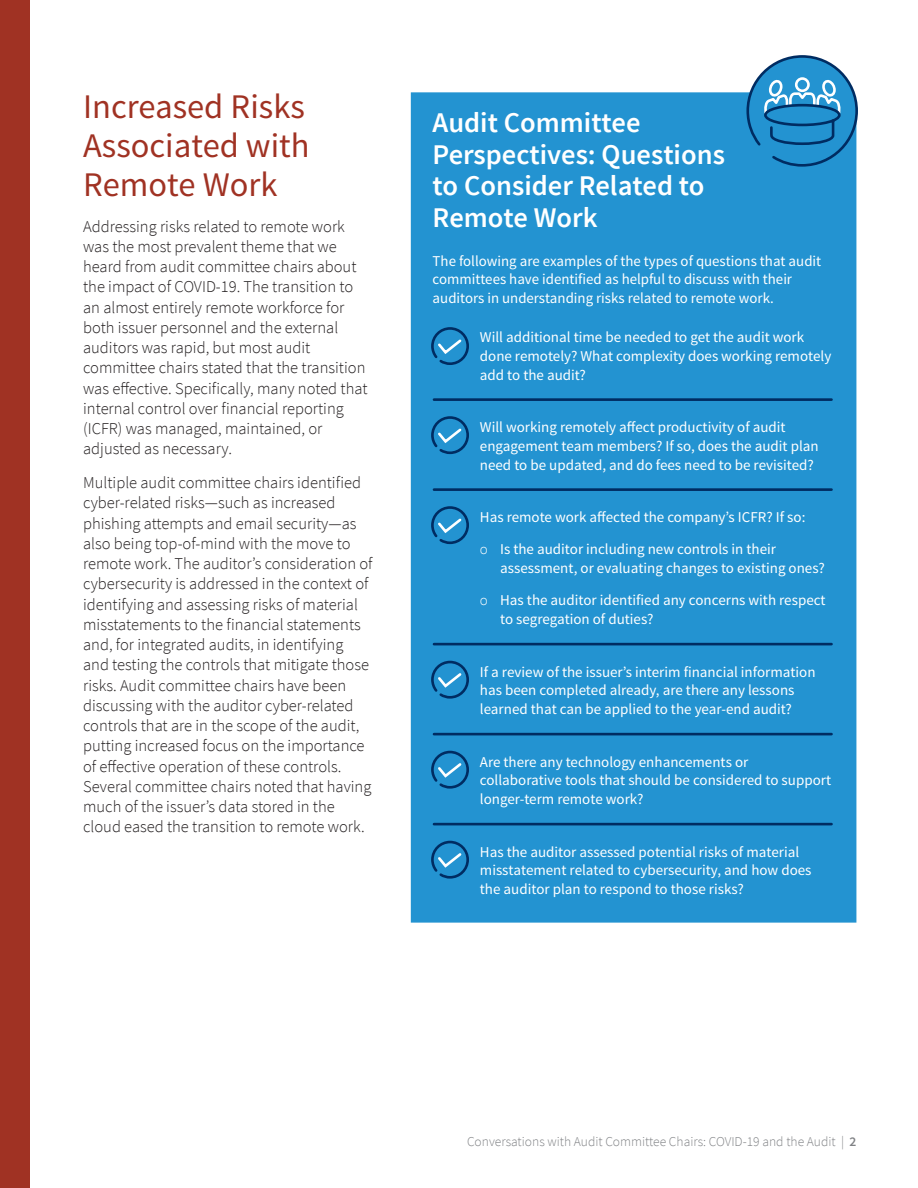
<style>
.page{position:relative;width:918px;height:1188px;background:#fff}
.page>*{position:absolute;margin:0;border:0;box-sizing:border-box;transform-origin:0 0}
.Header_1{font:34.5px/39px "Source Sans Pro";color:#a03223}
.Call_Out_Header{font:600 28.5px/31.5px "Source Sans Pro";color:#fff}
.Body_Copy{font:300 16.5px/20.2px "Source Sans Pro";color:#231f20}
.Bullets_-_Level_1{font:15px/18.8px "Source Sans Pro";color:#fff}
.Call_Out_Body_Copy{font:15px/18.8px "Source Sans Pro";color:#fff}
.t1{font:300 13.5px "Source Sans Pro";color:#808285}
.s1{font-weight:300}
.s2{font-weight:600}
</style>
<div class="page">
<div style="left:0;top:0;width:30px;height:1188px;background:#a03223"></div>
<div style="left:411px;top:92px;width:445px;height:831px;background:#2393d1"></div>
<svg style="left:745px;top:55px;width:113px;height:113px;background:#4398cb"></svg>
<svg style="left:430px;top:326px;width:40px;height:40px;background:#2786bf"></svg>
<svg style="left:430px;top:415px;width:40px;height:40px;background:#2786bf"></svg>
<hr style="left:434px;top:398px;width:398px;height:3px;background:#002c62">
<svg style="left:430px;top:505px;width:40px;height:40px;background:#2786bf"></svg>
<hr style="left:434px;top:488px;width:398px;height:3px;background:#002c62">
<svg style="left:430px;top:659px;width:40px;height:41px;background:#2786c0"></svg>
<hr style="left:434px;top:643px;width:398px;height:2px;background:#002c62">
<svg style="left:430px;top:749px;width:40px;height:41px;background:#2786c0"></svg>
<hr style="left:434px;top:733px;width:398px;height:2px;background:#002c62">
<svg style="left:430px;top:839px;width:40px;height:41px;background:#2786c0"></svg>
<hr style="left:434px;top:823px;width:398px;height:2px;background:#002c62">
<p class="Header_1" style="left:83px;top:88px;width:228px">Increased Risks<br>Associated with<br>Remote Work</p>
<p class="Body_Copy" style="left:83px;top:216px;width:286px">Addressing risks related to remote work was the most prevalent theme that we heard from audit committee chairs about the impact of COVID-19. The transition to an almost entirely remote workforce for both issuer personnel and the external auditors was rapid, but most audit committee chairs stated that the transition was effective. Specifically, many noted that internal control over financial reporting (ICFR) was managed, maintained, or adjusted as necessary.</p>
<p class="Body_Copy" style="left:83px;top:473px;width:291px">Multiple audit committee chairs identified cyber-related risks—such as increased phishing attempts and email security—as also being top-of-mind with the move to remote work. The auditor’s consideration of cybersecurity is addressed in the context of identifying and assessing risks of material misstatements to the financial statements and, for integrated audits, in identifying and testing the controls that mitigate those risks. Audit committee chairs have been discussing with the auditor cyber-related controls that are in the scope of the audit, putting increased focus on the importance of effective operation of these controls.<br>Several committee chairs noted that having much of the issuer’s data stored in the cloud eased the transition to remote work.</p>
<p class="Call_Out_Header" style="left:433px;top:108px;width:294px">Audit Committee<br>Perspectives: Questions to Consider Related to<br>Remote Work</p>
<p class="Call_Out_Body_Copy" style="left:433px;top:251px;width:390px">The following are examples of the types of questions that audit committees have identified as helpful to discuss with their auditors in understanding risks related to remote work.</p>
<p class="Bullets_-_Level_1" style="left:480px;top:328px;width:353px">Will additional time be needed to get the audit work done remotely? What complexity does working remotely add to the audit?</p>
<p class="Bullets_-_Level_1" style="left:480px;top:418px;width:340px">Will working remotely affect productivity of audit engagement team members? If so, does the audit plan need to be updated, and do fees need to be revisited?</p>
<p class="Bullets_-_Level_1" style="left:480px;top:508px;width:327px">Has remote work affected the company’s ICFR? If so:</p>
<p class="Call_Out_Body_Copy" style="left:500px;top:540px;width:326px;text-indent:-20px"><span class="s1">o</span> Is the auditor including new controls in their assessment, or evaluating changes to existing ones?</p>
<p class="Call_Out_Body_Copy" style="left:500px;top:591px;width:327px;text-indent:-20px"><span class="s1">o</span> Has the auditor identified any concerns with respect to segregation of duties?</p>
<p class="Bullets_-_Level_1" style="left:480px;top:662px;width:337px">If a review of the issuer’s interim financial information has been completed already, are there any lessons learned that can be applied to the year-end audit?</p>
<p class="Bullets_-_Level_1" style="left:480px;top:752px;width:353px">Are there any technology enhancements or collaborative tools that should be considered to support longer-term remote work?</p>
<p class="Bullets_-_Level_1" style="left:480px;top:842px;width:333px">Has the auditor assessed potential risks of material misstatement related to cybersecurity, and how does the auditor plan to respond to those risks?</p>
<p class="t1" style="left:467px;top:1133px;width:391px">Conversations with Audit Committee Chairs: COVID-19 and the Audit | <span class="s2">2</span></p>
</div>
